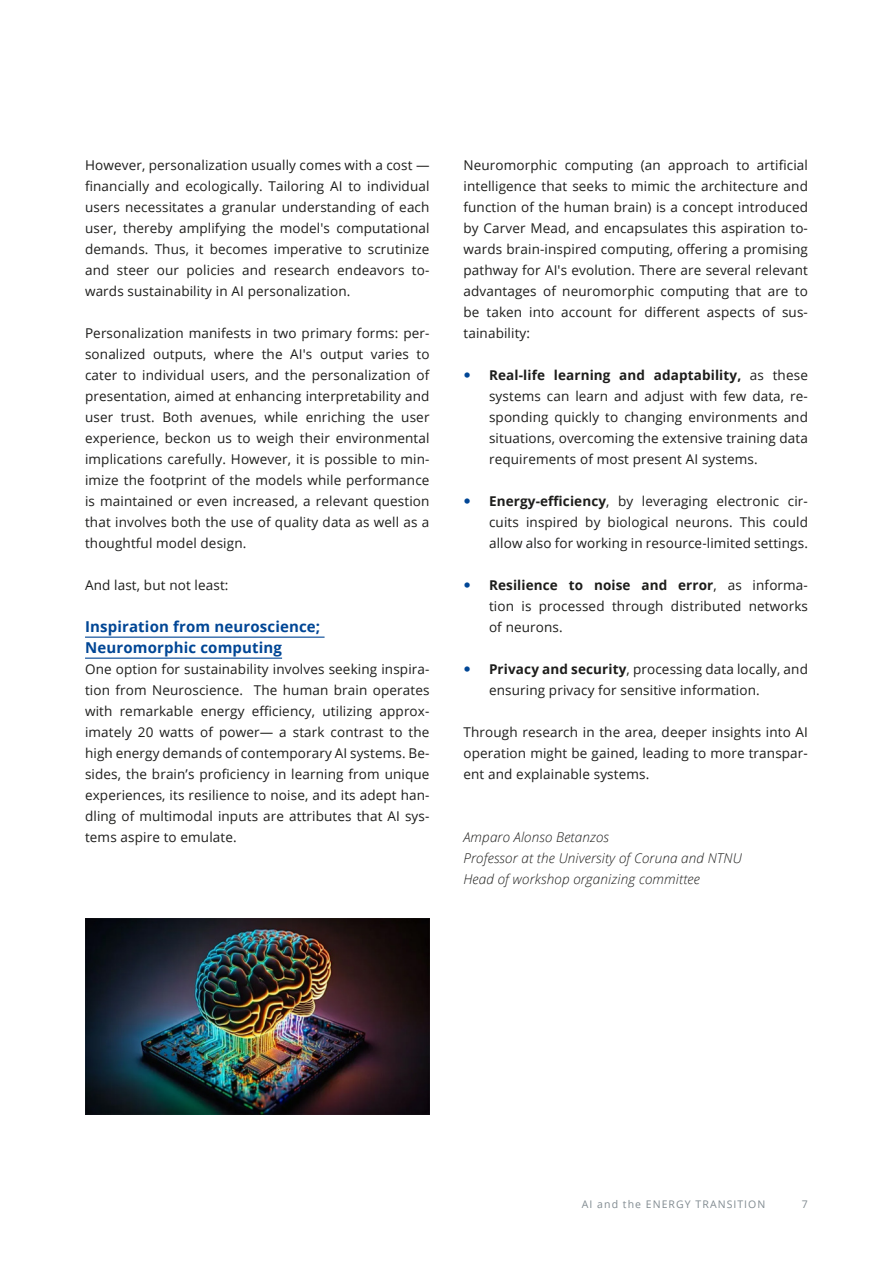
<style>
.page{position:relative;width:893px;height:1263px;background:#fff}
.page>*{position:absolute;margin:0;border:0;box-sizing:border-box;transform-origin:0 0}
.t1{font:700 15px/21px "Open Sans";letter-spacing:.01em;color:#004695}
.t2{font:13.5px/21px "Open Sans";letter-spacing:.01em;color:#1d1d1b;text-align:justify}
.t3{font:italic 300 13.5px/21px "Open Sans";letter-spacing:.01em;color:#1d1d1b}
.t4{font:10.5px "Open Sans";letter-spacing:.1em;color:#818b91}
.s1{font-weight:700}
</style>
<div class="page">
<hr style="left:85px;top:637px;width:240px;height:1px;background:#004695">
<hr style="left:85px;top:658px;width:197px;height:1px;background:#004695">
<img style="left:85px;top:918px;width:344px;height:197px">
<p class="t2" style="left:85px;top:154px;width:346px">However, personalization usually comes with a cost — financially and ecologically. Tailoring AI to individual users necessitates a granular understanding of each user, thereby amplifying the model's computational demands. Thus, it becomes imperative to scrutinize and steer our policies and research endeavors to&shy;wards sustainability in AI personalization.</p>
<p class="t2" style="left:85px;top:322px;width:346px">Personalization manifests in two primary forms: per&shy;sonalized outputs, where the AI's output varies to cater to individual users, and the personalization of presentation, aimed at enhancing interpretability and user trust. Both avenues, while enriching the user experience, beckon us to weigh their environmental implications carefully. However, it is possible to min&shy;imize the footprint of the models while performance is maintained or even increased, a relevant question that involves both the use of quality data as well as a thoughtful model design.</p>
<p class="t2" style="left:85px;top:574px;width:145px">And last, but not least:</p>
<p class="t1" style="left:85px;top:615px;width:237px">Inspiration from neuroscience;<br>Neuromorphic computing</p>
<p class="t2" style="left:85px;top:658px;width:346px">One option for sustainability involves seeking inspira&shy;tion from Neuroscience. The human brain operates with remarkable energy efficiency, utilizing approx&shy;imately 20 watts of power— a stark contrast to the high energy demands of contemporary AI systems. Be&shy;sides, the brain’s proficiency in learning from unique experiences, its resilience to noise, and its adept han&shy;dling of multimodal inputs are attributes that AI sys&shy;tems aspire to emulate.</p>
<p class="t2" style="left:463px;top:154px;width:346px">Neuromorphic computing (an approach to artificial intelligence that seeks to mimic the architecture and function of the human brain) is a concept introduced by Carver Mead, and encapsulates this aspiration to&shy;wards brain-inspired computing, offering a promising pathway for AI's evolution. There are several relevant advantages of neuromorphic computing that are to be taken into account for different aspects of sus&shy;tainability:</p>
<p class="t2" style="left:489px;top:364px;width:320px"><span class="s1">Real-life learning and adaptability,</span> as these systems can learn and adjust with few data, re&shy;sponding quickly to changing environments and situations, overcoming the extensive training data requirements of most present AI systems.</p>
<p class="t2" style="left:489px;top:490px;width:320px"><span class="s1">Energy-efficiency</span>, by leveraging electronic cir&shy;cuits inspired by biological neurons. This could allow also for working in resource-limited settings.</p>
<p class="t2" style="left:489px;top:574px;width:320px"><span class="s1">Resilience to noise and error</span>, as informa&shy;tion is processed through distributed networks of neurons.</p>
<p class="t2" style="left:489px;top:658px;width:320px"><span class="s1">Privacy and security</span>, processing data locally, and ensuring privacy for sensitive information.</p>
<p class="t2" style="left:463px;top:721px;width:346px">Through research in the area, deeper insights into AI operation might be gained, leading to more transpar&shy;ent and explainable systems.</p>
<p class="t3" style="left:463px;top:826px;width:280px">Amparo Alonso Betanzos<br>Professor at the University of Coruna and NTNU<br>Head of workshop organizing committee</p>
<p class="t4" style="left:582px;top:1197px;width:185px">AI and the ENERGY TRANSITION</p>
<p class="t4" style="left:802px;top:1197px;width:8px">7</p>
</div>
